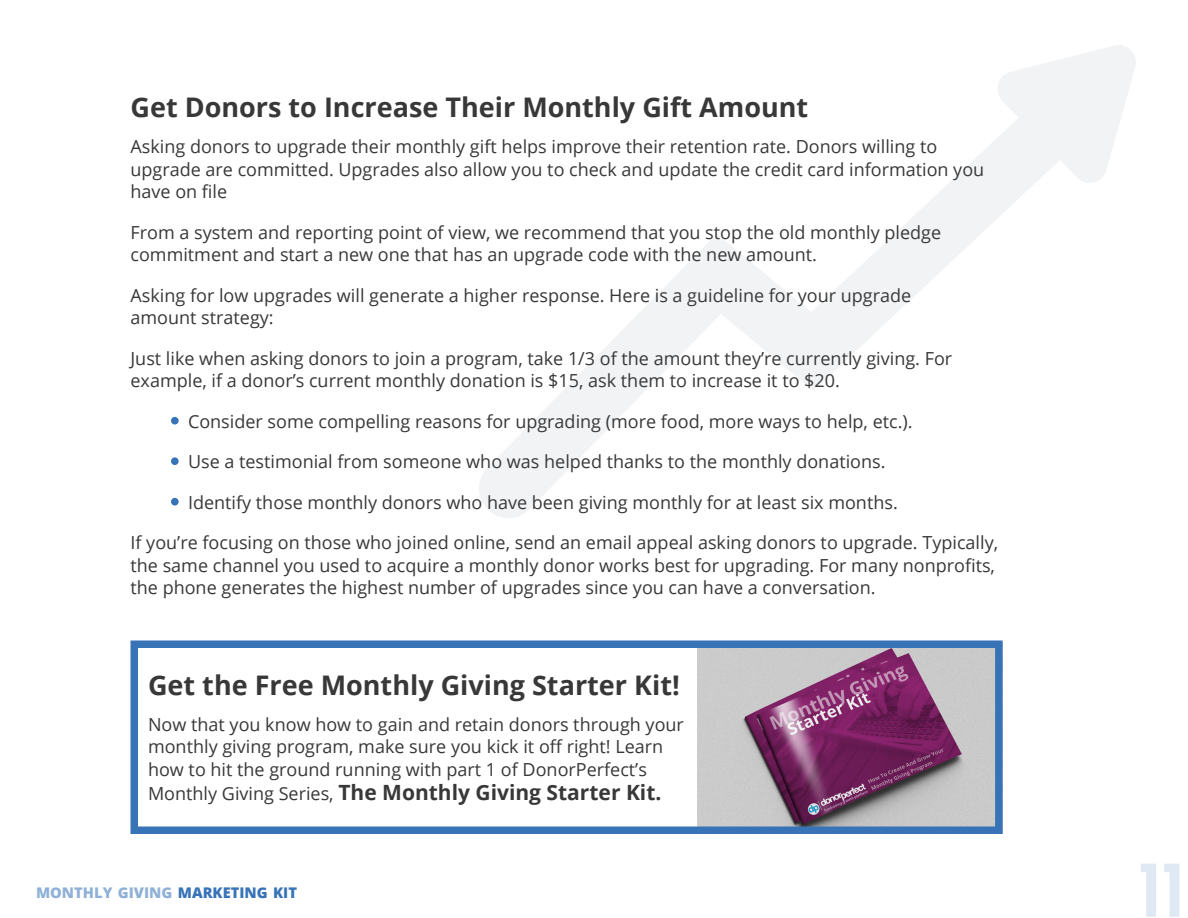
<style>
.page{position:relative;width:1188px;height:918px;background:#fff}
.page>*{position:absolute;margin:0;border:0;box-sizing:border-box;transform-origin:0 0}
.t1{font:700 75px "billcorpm 3";color:#dfe9f4}
.SubHeader{font:700 27px "Open Sans";color:#383839}
.BODY{font:700 21px "Open Sans";color:#383839}
.BODY-2{font:18px/22.5px "Open Sans";color:#383839}
.bullets{font:18px "Open Sans";color:#383839}
.t2{font:800 14.7px "Open Sans";color:#90b1d7}
.s1{font-weight:400;font-size:18px}
.s2{color:#3873b8}
</style>
<div class="page">
<img style="left:698px;top:649px;width:296px;height:176px">
<svg style="left:479px;top:45px;width:657px;height:473px"></svg>
<div style="left:171px;top:417px;width:8px;height:8px;background:#3873b8;border-radius:50%"></div>
<div style="left:171px;top:457px;width:8px;height:8px;background:#3873b8;border-radius:50%"></div>
<div style="left:171px;top:498px;width:8px;height:8px;background:#3873b8;border-radius:50%"></div>
<div style="left:130px;top:640px;width:873px;height:194px;border:8px solid #3873b8"></div>
<p class="SubHeader" style="left:130px;top:88px;width:679px">Get Donors to Increase Their Monthly Gift Amount</p>
<p class="BODY-2" style="left:130px;top:135px;width:855px">Asking donors to upgrade their monthly gift helps improve their retention rate. Donors willing to upgrade are committed. Upgrades also allow you to check and update the credit card information you have on file</p>
<p class="BODY-2" style="left:130px;top:220px;width:812px">From a system and reporting point of view, we recommend that you stop the old monthly pledge commitment and start a new one that has an upgrade code with the new amount.</p>
<p class="BODY-2" style="left:130px;top:283px;width:782px">Asking for low upgrades will generate a higher response. Here is a guideline for your upgrade amount strategy:</p>
<p class="BODY-2" style="left:130px;top:346px;width:823px">Just like when asking donors to join a program, take 1/3 of the amount they’re currently giving. For example, if a donor’s current monthly donation is $15, ask them to increase it to $20.</p>
<p class="bullets" style="left:188px;top:409px;width:726px">Consider some compelling reasons for upgrading (more food, more ways to help, etc.).</p>
<p class="bullets" style="left:188px;top:449px;width:699px">Use a testimonial from someone who was helped thanks to the monthly donations.</p>
<p class="bullets" style="left:188px;top:490px;width:711px">Identify those monthly donors who have been giving monthly for at least six months.</p>
<p class="BODY-2" style="left:130px;top:531px;width:869px">If you’re focusing on those who joined online, send an email appeal asking donors to upgrade. Typically, the same channel you used to acquire a monthly donor works best for upgrading. For many nonprofits, the phone generates the highest number of upgrades since you can have a conversation.</p>
<p class="SubHeader" style="left:148px;top:666px;width:533px">Get the Free Monthly Giving Starter Kit!</p>
<p class="BODY-2" style="left:148px;top:713px;width:537px">Now that you know how to gain and retain donors through your monthly giving program, make sure you kick it off right! Learn how to hit the ground running with part 1 of DonorPerfect’s</p>
<p class="BODY" style="left:148px;top:777px;width:515px"><span class="s1">Monthly Giving Series,</span> The Monthly Giving Starter Kit.</p>
<p class="t2" style="left:36px;top:882px;width:263px">MONTHLY GIVING <span class="s2">MARKETING KIT</span></p>
<h1 class="t1" style="left:1138px;top:837px;width:48px">11</h1>
</div>
